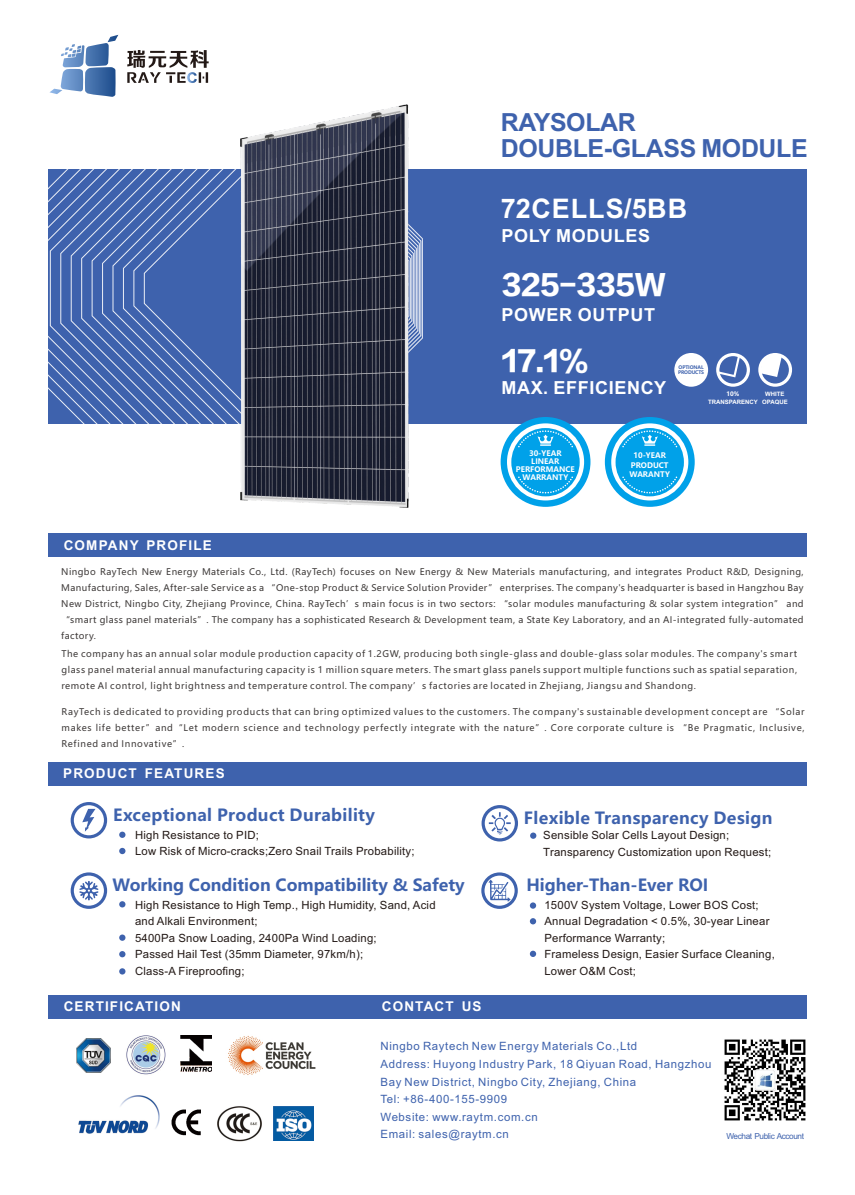
<style>
.page{position:relative;width:855px;height:1195px;background:#fff}
.page>*{position:absolute;margin:0;border:0;box-sizing:border-box;transform-origin:0 0}
.t1{font:27px "FZLTTHJW GB1 0";color:#fff}
.t2{font:700 27px "Arial";letter-spacing:.035em;color:#fff}
.t3{font:700 24.9px/25.7px "Arial";letter-spacing:-.015em;color:#3e62ad}
.t4{font:700 18px "Arial";letter-spacing:.035em;color:#fff}
.t5{font:700 16.5px "Microsoft Ya Hei";letter-spacing:.005em;color:#3e62ad}
.t6{font:700 13.5px "Arial";letter-spacing:.085em;color:#fff}
.t7{font:11.4px/17.5px "Arial";letter-spacing:.055em;color:#3e62ad}
.t8{font:11.25px/16.5px "Arial";letter-spacing:.02em;color:#231916}
.t9{font:9px/16px "Microsoft Ya Hei";letter-spacing:.065em;color:#3e3a39;text-align:justify}
.t10{font:8.25px "Arial";letter-spacing:-.05em;color:#3e62ad}
.t11{font:700 7.5px/8.1px "Microsoft Ya Hei";color:#fff;text-align:center}
.t12{font:700 6px/8.2px "Arial";color:#fff;text-align:center}
.t13{font:700 6px "Microsoft Ya Hei";color:#fff}
.t14{font:700 4.8px/5.6px "Microsoft Ya Hei";letter-spacing:-.025em;color:#3e62ad}
</style>
<div class="page">
<div style="left:48px;top:169px;width:758px;height:255px;background:#3e62ad"></div>
<svg style="left:50px;top:176px;width:10px;height:225px"></svg>
<svg style="left:60px;top:169px;width:10px;height:242px"></svg>
<svg style="left:70px;top:169px;width:11px;height:253px"></svg>
<svg style="left:81px;top:169px;width:10px;height:255px"></svg>
<svg style="left:91px;top:169px;width:11px;height:255px"></svg>
<svg style="left:102px;top:169px;width:10px;height:255px"></svg>
<svg style="left:112px;top:169px;width:11px;height:255px"></svg>
<svg style="left:123px;top:169px;width:10px;height:255px"></svg>
<svg style="left:133px;top:169px;width:89px;height:255px"></svg>
<svg style="left:144px;top:169px;width:78px;height:249px"></svg>
<img style="left:222px;top:104px;width:201px;height:404px">
<div style="left:674px;top:353px;width:34px;height:34px;background:#fff;border:3px solid #fff;border-radius:50%"></div>
<svg style="left:717px;top:355px;width:25px;height:24px"></svg>
<div style="left:716px;top:353px;width:34px;height:34px;border:3px solid #fff;border-radius:50%"></div>
<svg style="left:761px;top:356px;width:21px;height:21px"></svg>
<div style="left:758px;top:353px;width:34px;height:34px;border:3px solid #fff;border-radius:50%"></div>
<div style="left:605px;top:417px;width:89px;height:90px;background:#00a1e9;border-radius:50%"></div>
<div style="left:500px;top:417px;width:90px;height:90px;background:#00a1e9;border-radius:50%"></div>
<svg style="left:507px;top:423px;width:77px;height:77px"></svg>
<svg style="left:611px;top:423px;width:77px;height:77px"></svg>
<div style="left:48px;top:762px;width:758px;height:24px;background:#3e62ad"></div>
<div style="left:48px;top:995px;width:758px;height:24px;background:#3e62ad"></div>
<img style="left:724px;top:1039px;width:82px;height:82px">
<img style="left:126px;top:1035px;width:40px;height:40px">
<img style="left:78px;top:1095px;width:81px;height:38px">
<img style="left:76px;top:1038px;width:34px;height:34px">
<img style="left:172px;top:1109px;width:29px;height:27px">
<img style="left:217px;top:1106px;width:45px;height:35px">
<img style="left:274px;top:1107px;width:39px;height:33px">
<img style="left:180px;top:1036px;width:32px;height:36px">
<img style="left:228px;top:1035px;width:35px;height:40px">
<img style="left:265px;top:1042px;width:51px;height:27px">
<div style="left:530px;top:832px;width:6px;height:7px;background:#3e62ad;border-radius:50%"></div>
<svg style="left:489px;top:812px;width:22px;height:22px"></svg>
<div style="left:481px;top:805px;width:37px;height:36px;border:3px solid #3e62ad;border-radius:50%"></div>
<svg style="left:82px;top:809px;width:13px;height:23px"></svg>
<svg style="left:79px;top:881px;width:20px;height:19px"></svg>
<svg style="left:119px;top:832px;width:6px;height:6px"></svg>
<svg style="left:119px;top:848px;width:6px;height:6px"></svg>
<svg style="left:119px;top:901px;width:6px;height:6px"></svg>
<div style="left:119px;top:934px;width:6px;height:7px;background:#3e62ad;border-radius:50%"></div>
<svg style="left:119px;top:951px;width:6px;height:6px"></svg>
<svg style="left:119px;top:968px;width:6px;height:6px"></svg>
<div style="left:71px;top:802px;width:36px;height:36px;border:3px solid #3e62ad;border-radius:50%"></div>
<div style="left:71px;top:872px;width:36px;height:37px;border:3px solid #3e62ad;border-radius:50%"></div>
<svg style="left:488px;top:879px;width:22px;height:23px"></svg>
<div style="left:530px;top:902px;width:6px;height:7px;background:#3e62ad;border-radius:50%"></div>
<svg style="left:530px;top:918px;width:6px;height:6px"></svg>
<svg style="left:530px;top:951px;width:6px;height:6px"></svg>
<div style="left:481px;top:872px;width:37px;height:37px;border:3px solid #3e62ad;border-radius:50%"></div>
<div style="left:48px;top:533px;width:758px;height:24px;background:#3e62ad"></div>
<svg style="left:61px;top:44px;width:55px;height:53px"></svg>
<svg style="left:127px;top:50px;width:82px;height:33px"></svg>
<h2 class="t3" style="left:501px;top:112px;width:308px">RAYSOLAR<br>DOUBLE-GLASS MODULE</h2>
<h1 class="t2" style="left:501px;top:198px;width:188px">72CELLS/5BB</h1>
<h3 class="t4" style="left:501px;top:229px;width:150px">POLY MODULES</h3>
<h1 class="t1" style="left:501px;top:270px;width:166px">325-335W</h1>
<h3 class="t4" style="left:501px;top:308px;width:155px">POWER OUTPUT</h3>
<h1 class="t1" style="left:502px;top:345px;width:88px">17.1%</h1>
<h3 class="t4" style="left:501px;top:381px;width:166px">MAX. EFFICIENCY</h3>
<p class="t14" style="left:678px;top:365px;width:28px">OPTIONAL<br>PRODUCTS</p>
<p class="t13" style="left:726px;top:391px;width:14px">10%</p>
<p class="t12" style="left:708px;top:398px;width:51px">TRANSPARENCY</p>
<p class="t12" style="left:762px;top:390px;width:27px">WHITE<br>OPAQUE</p>
<p class="t11" style="left:516px;top:450px;width:61px">30-YEAR<br>LINEAR<br>PERFORMANCE<br>WARRANTY</p>
<p class="t11" style="left:629px;top:451px;width:42px;line-height:9.4px">10-YEAR<br>PRODUCT<br>WARANTY</p>
<h3 class="t6" style="left:64px;top:540px;width:150px">COMPANY PROFILE</h3>
<p class="t9" style="left:61px;top:564px;width:744px">Ningbo RayTech New Energy Materials Co., Ltd. (RayTech) focuses on New Energy &amp; New Materials manufacturing, and integrates Product R&amp;D, Designing, Manufacturing, Sales, After-sale Service as a “One-stop Product &amp; Service Solution Provider” enterprises. The company's headquarter is based in Hangzhou Bay New District, Ningbo City, Zhejiang Province, China. RayTech’s main focus is in two sectors: “solar modules manufacturing &amp; solar system integration” and “smart glass panel materials”. The company has a sophisticated Research &amp; Development team, a State Key Laboratory, and an AI-integrated fully-automated factory.</p>
<p class="t9" style="left:61px;top:647px;width:737px">The company has an annual solar module production capacity of 1.2GW, producing both single-glass and double-glass solar modules. The company's smart glass panel material annual manufacturing capacity is 1 million square meters. The smart glass panels support multiple functions such as spatial separation, remote AI control, light brightness and temperature control. The company’s factories are located in Zhejiang, Jiangsu and Shandong.</p>
<p class="t9" style="left:62px;top:704px;width:744px">RayTech is dedicated to providing products that can bring optimized values to the customers. The company's sustainable development concept are “Solar makes life better”and“Let modern science and technology perfectly integrate with the nature”. Core corporate culture is “Be Pragmatic, Inclusive, Refined and Innovative”.</p>
<h3 class="t6" style="left:63px;top:768px;width:163px">PRODUCT FEATURES</h3>
<h3 class="t5" style="left:113px;top:808px;width:263px">Exceptional Product Durability</h3>
<h3 class="t5" style="left:524px;top:810px;width:250px">Flexible Transparency Design</h3>
<p class="t8" style="left:135px;top:828px;width:281px">High Resistance to PID;<br>Low Risk of Micro-cracks;Zero Snail Trails Probability;</p>
<h3 class="t5" style="left:112px;top:877px;width:354px">Working Condition Compatibility &amp; Safety</h3>
<h3 class="t5" style="left:526px;top:877px;width:183px">Higher-Than-Ever ROI</h3>
<p class="t8" style="left:135px;top:898px;width:302px">High Resistance to High Temp., High Humidity, Sand, Acid and Alkali Environment;<br>5400Pa Snow Loading, 2400Pa Wind Loading;<br>Passed Hail Test (35mm Diameter, 97km/h);<br>Class-A Fireproofing;</p>
<p class="t8" style="left:544px;top:898px;width:232px">1500V System Voltage, Lower BOS Cost;<br>Annual Degradation &lt; 0.5%, 30-year Linear<br>Performance Warranty;<br>Frameless Design, Easier Surface Cleaning,<br>Lower O&amp;M Cost;</p>
<p class="t8" style="left:543px;top:828px;width:230px">Sensible Solar Cells Layout Design;<br>Transparency Customization upon Request;</p>
<h3 class="t6" style="left:64px;top:1001px;width:119px">CERTIFICATION</h3>
<h3 class="t6" style="left:382px;top:1001px;width:101px">CONTACT US</h3>
<p class="t7" style="left:380px;top:1039px;width:333px">Ningbo Raytech New Energy Materials Co.,Ltd<br>Address: Huyong Industry Park, 18 Qiyuan Road, Hangzhou Bay New District, Ningbo City, Zhejiang, China<br>Tel: +86-400-155-9909<br>Website: www.raytm.com.cn<br>Email: sales@raytm.cn</p>
<p class="t10" style="left:726px;top:1133px;width:79px">Wechat Public Account</p>
</div>
